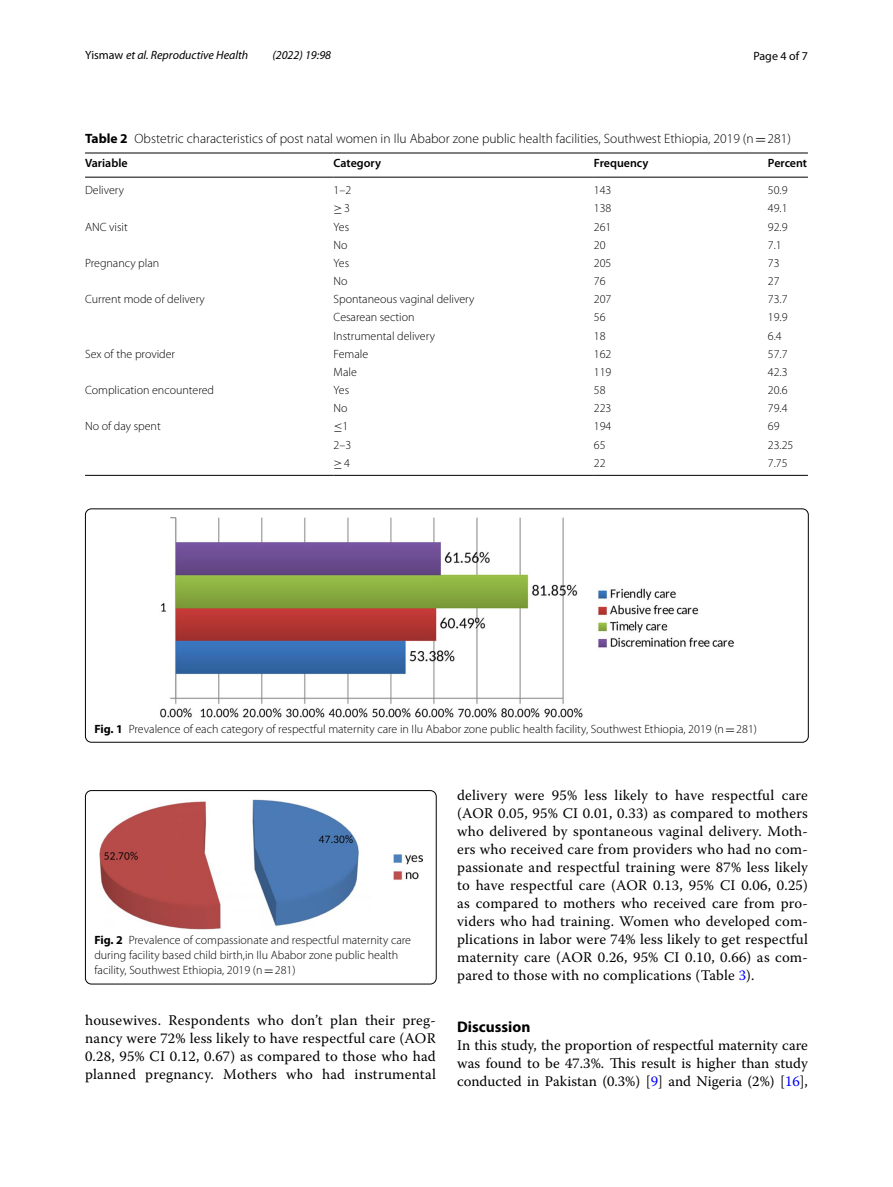
<style>
.page{position:relative;width:893px;height:1187px;background:#fff}
.page>*{position:absolute;margin:0;border:0;box-sizing:border-box;transform-origin:0 0}
.t1{font:700 15.45px "Myriad Pro";color:#000}
.t2{font:14.7px/18px "Warnock Pro";letter-spacing:.015em;color:#000;text-align:justify}
.t3{font:300 13.5px "Myriad Pro";color:#000}
.t4{font:300 12px/15px "Myriad Pro";color:#000}
.t5{font:italic 12px "Myriad Pro";color:#000}
.t6{font:600 12px "Myriad Pro";color:#000}
.t7{font:12px "Myriad Pro";color:#000}
.t8{font:12px "MTSY";color:#000}
.s1{font-style:normal}
.s2{font-weight:700}
.s3{font-family:"MTSY";font-weight:400}
.s4{font-family:"Myriad Pro";font-weight:300}
.s5{color:#00f}
</style>
<div class="page">
<hr style="left:85px;top:153px;width:249px;height:1px;background:#000">
<hr style="left:85px;top:177px;width:249px;height:1px;background:#000">
<hr style="left:334px;top:153px;width:260px;height:1px;background:#000">
<hr style="left:334px;top:177px;width:260px;height:1px;background:#000">
<hr style="left:594px;top:153px;width:174px;height:1px;background:#000">
<hr style="left:594px;top:177px;width:174px;height:1px;background:#000">
<hr style="left:768px;top:153px;width:40px;height:1px;background:#000">
<hr style="left:768px;top:177px;width:40px;height:1px;background:#000">
<hr style="left:85px;top:475px;width:249px;height:1px;background:#000">
<hr style="left:334px;top:475px;width:260px;height:1px;background:#000">
<hr style="left:594px;top:475px;width:174px;height:1px;background:#000">
<hr style="left:768px;top:475px;width:40px;height:1px;background:#000">
<img style="left:160px;top:518px;width:574px;height:199px">
<div style="left:85px;top:508px;width:723px;height:234px;border:1px solid #000;border-radius:6px"></div>
<img style="left:99px;top:799px;width:323px;height:130px">
<div style="left:85px;top:790px;width:351px;height:194px;border:1px solid #000;border-radius:6px"></div>
<p class="t5" style="left:85px;top:48px;width:165px"><span class="s1">Yismaw</span> et al. Reproductive Health</p>
<p class="t5" style="left:272px;top:48px;width:60px">(2022) 19:98</p>
<p class="t7" style="left:753px;top:48px;width:56px">Page 4 of 7</p>
<p class="t3" style="left:85px;top:131px;width:707px"><span class="s2">Table 2</span> Obstetric characteristics of post natal women in Ilu Ababor zone public health facilities, Southwest Ethiopia, 2019 (n<span class="s3">=</span>281)</p>
<p class="t6" style="left:85px;top:156px;width:44px">Variable</p>
<p class="t6" style="left:334px;top:156px;width:49px">Category</p>
<p class="t6" style="left:594px;top:156px;width:56px">Frequency</p>
<p class="t6" style="left:768px;top:156px;width:41px">Percent</p>
<p class="t4" style="left:85px;top:183px;width:41px">Delivery</p>
<p class="t4" style="left:334px;top:183px;width:19px">1–2</p>
<p class="t4" style="left:594px;top:183px;width:19px">143</p>
<p class="t4" style="left:768px;top:183px;width:21px">50.9</p>
<p class="t8" style="left:334px;top:201px;width:18px">≥<span class="s4">3</span></p>
<p class="t4" style="left:594px;top:201px;width:19px">138</p>
<p class="t4" style="left:768px;top:201px;width:21px">49.1</p>
<p class="t4" style="left:85px;top:219px;width:44px">ANC visit</p>
<p class="t4" style="left:334px;top:219px;width:17px">Yes</p>
<p class="t4" style="left:594px;top:219px;width:19px">261</p>
<p class="t4" style="left:768px;top:219px;width:21px">92.9</p>
<p class="t4" style="left:334px;top:237px;width:16px">No</p>
<p class="t4" style="left:594px;top:237px;width:13px">20</p>
<p class="t4" style="left:768px;top:237px;width:15px">7.1</p>
<p class="t4" style="left:85px;top:256px;width:76px">Pregnancy plan</p>
<p class="t4" style="left:334px;top:256px;width:17px">Yes</p>
<p class="t4" style="left:594px;top:256px;width:19px">205</p>
<p class="t4" style="left:768px;top:256px;width:13px">73</p>
<p class="t4" style="left:334px;top:274px;width:16px">No</p>
<p class="t4" style="left:594px;top:274px;width:13px">76</p>
<p class="t4" style="left:768px;top:274px;width:13px">27</p>
<p class="t4" style="left:85px;top:292px;width:121px">Current mode of delivery</p>
<p class="t4" style="left:334px;top:292px;width:142px">Spontaneous vaginal delivery</p>
<p class="t4" style="left:594px;top:292px;width:19px">207</p>
<p class="t4" style="left:768px;top:292px;width:21px">73.7</p>
<p class="t4" style="left:334px;top:310px;width:83px">Cesarean section</p>
<p class="t4" style="left:594px;top:310px;width:13px">56</p>
<p class="t4" style="left:768px;top:310px;width:21px">19.9</p>
<p class="t4" style="left:334px;top:328px;width:103px">Instrumental delivery</p>
<p class="t4" style="left:594px;top:328px;width:13px">18</p>
<p class="t4" style="left:768px;top:328px;width:15px">6.4</p>
<p class="t4" style="left:85px;top:346px;width:92px">Sex of the provider</p>
<p class="t4" style="left:334px;top:346px;width:36px">Female</p>
<p class="t4" style="left:594px;top:346px;width:19px">162</p>
<p class="t4" style="left:768px;top:346px;width:21px">57.7</p>
<p class="t4" style="left:334px;top:364px;width:25px">Male</p>
<p class="t4" style="left:594px;top:364px;width:19px">119</p>
<p class="t4" style="left:768px;top:364px;width:21px">42.3</p>
<p class="t4" style="left:85px;top:383px;width:131px">Complication encountered</p>
<p class="t4" style="left:334px;top:383px;width:17px">Yes</p>
<p class="t4" style="left:594px;top:383px;width:13px">58</p>
<p class="t4" style="left:768px;top:383px;width:21px">20.6</p>
<p class="t4" style="left:334px;top:401px;width:16px">No</p>
<p class="t4" style="left:594px;top:401px;width:19px">223</p>
<p class="t4" style="left:768px;top:401px;width:21px">79.4</p>
<p class="t4" style="left:85px;top:419px;width:77px">No of day spent</p>
<p class="t8" style="left:334px;top:419px;width:16px">≤<span class="s4">1</span></p>
<p class="t4" style="left:594px;top:419px;width:19px">194</p>
<p class="t4" style="left:768px;top:419px;width:13px">69</p>
<p class="t4" style="left:334px;top:437px;width:19px">2–3</p>
<p class="t4" style="left:594px;top:437px;width:13px">65</p>
<p class="t4" style="left:768px;top:437px;width:27px">23.25</p>
<p class="t8" style="left:334px;top:455px;width:18px">≥<span class="s4">4</span></p>
<p class="t4" style="left:594px;top:455px;width:13px">22</p>
<p class="t4" style="left:768px;top:455px;width:21px">7.75</p>
<p class="t4" style="left:94px;top:721px;width:664px"><span class="s2">Fig. 1</span> Prevalence of each category of respectful maternity care in Ilu Ababor zone public health facility, Southwest Ethiopia, 2019 (n<span class="s3">=</span>281)</p>
<p class="t4" style="left:94px;top:933px;width:318px"><span class="s2">Fig. 2</span> Prevalence of compassionate and respectful maternity care during facility based child birth,in Ilu Ababor zone public health facility, Southwest Ethiopia, 2019 (n<span class="s3">=</span>281)</p>
<p class="t2" style="left:85px;top:1011px;width:352px">housewives. Respondents who don’t plan their preg&shy;nancy were 72% less likely to have respectful care (AOR 0.28, 95% CI 0.12, 0.67) as compared to those who had planned pregnancy. Mothers who had instrumental</p>
<p class="t2" style="left:457px;top:785px;width:352px">delivery were 95% less likely to have respectful care (AOR 0.05, 95% CI 0.01, 0.33) as compared to mothers who delivered by spontaneous vaginal delivery. Moth&shy;ers who received care from providers who had no com&shy;passionate and respectful training were 87% less likely to have respectful care (AOR 0.13, 95% CI 0.06, 0.25) as compared to mothers who received care from pro&shy;viders who had training. Women who developed com&shy;plications in labor were 74% less likely to get respectful maternity care (AOR 0.26, 95% CI 0.10, 0.66) as com&shy;pared to those with no complications (Table <span class="s5">3</span>).</p>
<p class="t1" style="left:457px;top:1017px;width:75px">Discussion</p>
<p class="t2" style="left:457px;top:1036px;width:352px">In this study, the proportion of respectful maternity care was found to be 47.3%. This result is higher than study conducted in Pakistan (0.3%) [<span class="s5">9</span>] and Nigeria (2%) [<span class="s5">16</span>],</p>
</div>
